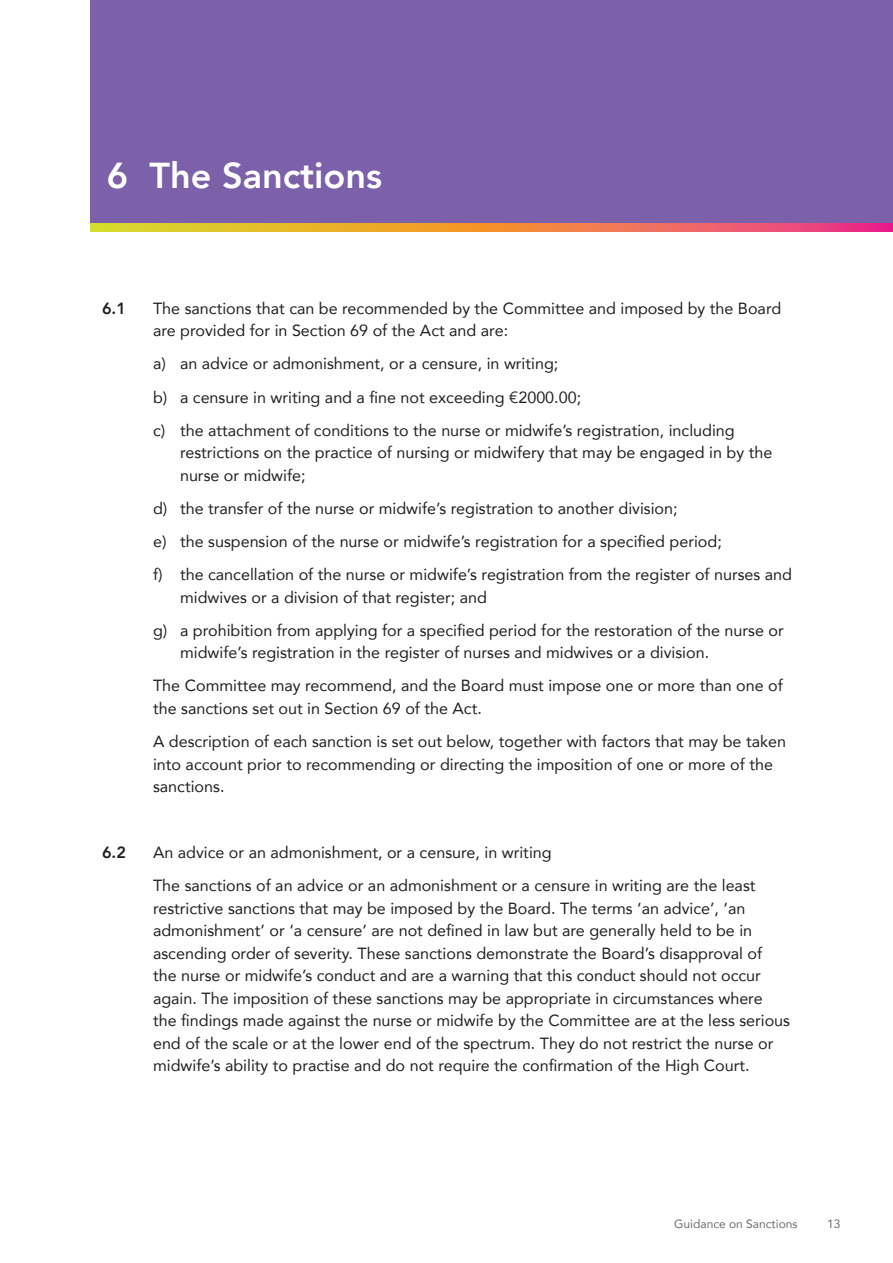
<style>
.page{position:relative;width:893px;height:1263px;background:#fff}
.page>*{position:absolute;margin:0;border:0;box-sizing:border-box;transform-origin:0 0}
.t1{font:800 36px "Avenir";color:#fff}
.t2{font:16.2px/22.5px "Avenir";color:#231f20}
.t3{font:800 16.2px "Avenir";color:#231f20}
.t4{font:12px "Avenir";color:#6c6d70}
</style>
<div class="page">
<svg style="left:91px;top:223px;width:802px;height:9px;background:#ea8d47"></svg>
<div style="left:91px;top:0;width:802px;height:223px;background:#7c61aa"></div>
<h1 class="t1" style="left:107px;top:148px;width:277px">6 The Sanctions</h1>
<p class="t3" style="left:102px;top:296px;width:25px">6.1</p>
<p class="t2" style="left:153px;top:296px;width:630px">The sanctions that can be recommended by the Committee and imposed by the Board are provided for in Section 69 of the Act and are:</p>
<p class="t2" style="left:153px;top:347px;width:583px;line-height:33.2px">a) an advice or admonishment, or a censure, in writing;<br>b) a censure in writing and a fine not exceeding €2000.00;<br>c) the attachment of conditions to the nurse or midwife’s registration, including</p>
<p class="t2" style="left:180px;top:441px;width:594px">restrictions on the practice of nursing or midwifery that may be engaged in by the nurse or midwife;</p>
<p class="t2" style="left:153px;top:491px;width:641px;line-height:33.2px">d) the transfer of the nurse or midwife’s registration to another division;<br>e) the suspension of the nurse or midwife’s registration for a specified period;<br>f) the cancellation of the nurse or midwife’s registration from the register of nurses and</p>
<p class="t2" style="left:153px;top:580px;width:632px;line-height:33.2px;text-indent:27px">midwives or a division of that register; and<br>g) a prohibition from applying for a specified period for the restoration of the nurse or</p>
<p class="t2" style="left:153px;top:636px;width:631px;line-height:33.2px;text-indent:27px">midwife’s registration in the register of nurses and midwives or a division.<br>The Committee may recommend, and the Board must impose one or more than one of</p>
<p class="t2" style="left:153px;top:691px;width:634px;line-height:33.2px">the sanctions set out in Section 69 of the Act.<br>A description of each sanction is set out below, together with factors that may be taken</p>
<p class="t2" style="left:153px;top:752px;width:621px">into account prior to recommending or directing the imposition of one or more of the sanctions.</p>
<p class="t3" style="left:102px;top:840px;width:25px">6.2</p>
<p class="t2" style="left:153px;top:836px;width:604px;line-height:33.2px">An advice or an admonishment, or a censure, in writing<br>The sanctions of an advice or an admonishment or a censure in writing are the least</p>
<p class="t2" style="left:153px;top:896px;width:639px">restrictive sanctions that may be imposed by the Board. The terms ‘an advice’, ‘an admonishment’ or ‘a censure’ are not defined in law but are generally held to be in ascending order of severity. These sanctions demonstrate the Board’s disapproval of<br>the nurse or midwife’s conduct and are a warning that this conduct should not occur again. The imposition of these sanctions may be appropriate in circumstances where the findings made against the nurse or midwife by the Committee are at the less serious end of the scale or at the lower end of the spectrum. They do not restrict the nurse or midwife’s ability to practise and do not require the confirmation of the High Court.</p>
<p class="t4" style="left:674px;top:1214px;width:125px">Guidance on Sanctions</p>
<p class="t4" style="left:827px;top:1214px;width:15px">13</p>
</div>
